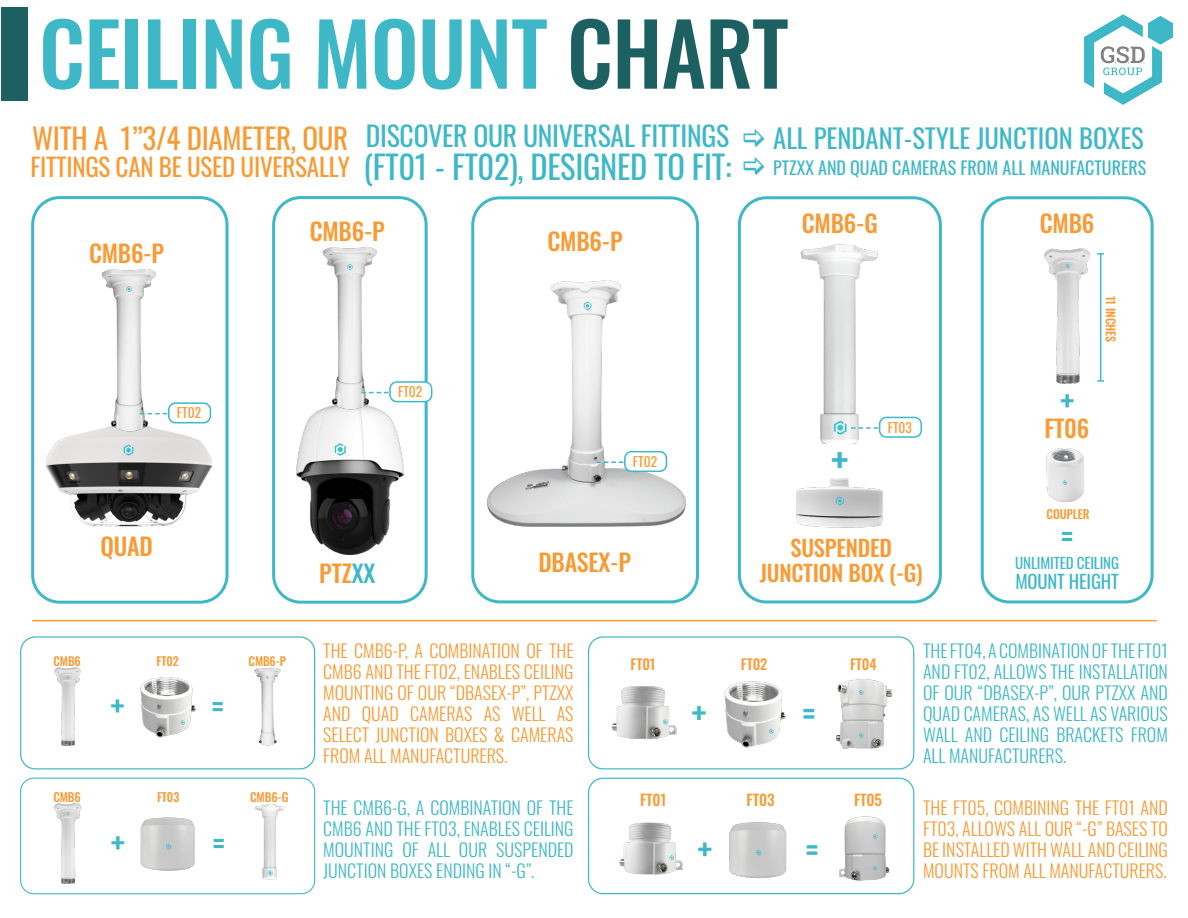
<style>
.page{position:relative;width:1188px;height:918px;background:#fff}
.page>*{position:absolute;margin:0;border:0;box-sizing:border-box;transform-origin:0 0}
.t1{font:500 85.5px "Oswald";letter-spacing:-.01em;color:#3eb8c7}
.t2{font:700 38.7px "Oswald";color:#3eb8c7}
.t3{font:700 33.9px "Oswald";color:#3eb8c7}
.t4{font:700 33.15px "Oswald";color:#3eb8c7}
.t5{font:32.7px "Oswald";letter-spacing:-.01em;color:#3eb8c7}
.t6{font:700 31.95px "Oswald";color:#3eb8c7}
.t7{font:700 31.65px "Oswald";color:#3eb8c7}
.t8{font:28.95px "Oswald";letter-spacing:-.01em;color:#f89b35}
.t9{font:27.75px "Oswald";letter-spacing:-.01em;color:#3eb8c7}
.t10{font:26.7px "Oswald";color:#3eb8c7}
.t11{font:25.2px "Oswald";letter-spacing:-.01em;color:#f89b35}
.t12{font:500 24px "Oswald";letter-spacing:-.01em;color:#f89b35}
.t13{font:500 22.5px/24.9px "Oswald";letter-spacing:-.01em;color:#f89b35;text-align:center}
.t14{font:18.75px "Oswald";letter-spacing:-.01em;color:#3eb8c7}
.t15{font:300 18px/21px "Oswald";color:#f89b35;text-align:justify}
.t16{font:300 18px/21px "Oswald";color:#3eb8c7;text-align:justify}
.t17{font:18px "Oswald";color:#3eb8c7}
.t18{font:500 15.15px "Oswald";letter-spacing:-.01em;color:#f89b35}
.t19{font:15px "Oswald";letter-spacing:-.01em;color:#3eb8c7}
.t20{font:500 14.25px "Oswald";letter-spacing:-.01em;color:#f89b35}
.t21{font:13.5px "Oswald";color:#f89b35}
.t22{font:500 12.15px "Oswald";letter-spacing:-.01em;color:#f89b35}
.t23{font:500 12px "Oswald";letter-spacing:-.01em;color:#f89b35}
.s1{color:#1c6062}
.s2{color:#3eb8c7}
</style>
<div class="page">
<img style="left:1084px;top:14px;width:89px;height:90px">
<div style="left:738px;top:196px;width:204px;height:407px;border:3px solid #3eb8c7;border-radius:27px"></div>
<img style="left:800px;top:244px;width:82px;height:200px">
<img style="left:796px;top:478px;width:87px;height:50px">
<svg style="left:836px;top:496px;width:8px;height:10px"></svg>
<img style="left:1046px;top:448px;width:38px;height:54px">
<img style="left:1044px;top:248px;width:58px;height:135px">
<div style="left:981px;top:196px;width:173px;height:407px;border:3px solid #3eb8c7;border-radius:27px"></div>
<img style="left:487px;top:280px;width:199px;height:247px">
<div style="left:471px;top:196px;width:228px;height:407px;border:3px solid #3eb8c7;border-radius:27px"></div>
<svg style="left:596px;top:461px;width:28px;height:2px"></svg>
<svg style="left:851px;top:427px;width:28px;height:2px"></svg>
<div style="left:625px;top:452px;width:41px;height:19px;background:#fff;border-radius:7px"></div>
<div style="left:624px;top:451px;width:43px;height:21px;border:1px solid #3eb8c7;border-radius:7px"></div>
<div style="left:880px;top:417px;width:41px;height:20px;background:#fff;border-radius:7px"></div>
<div style="left:879px;top:417px;width:43px;height:21px;border:1px solid #3eb8c7;border-radius:7px"></div>
<img style="left:297px;top:410px;width:106px;height:145px">
<img style="left:320px;top:247px;width:112px;height:163px">
<div style="left:272px;top:196px;width:156px;height:408px;border:3px solid #3eb8c7;border-radius:27px"></div>
<svg style="left:361px;top:392px;width:28px;height:1px"></svg>
<div style="left:390px;top:382px;width:42px;height:20px;background:#fff;border-radius:7px"></div>
<div style="left:389px;top:381px;width:43px;height:21px;border:1px solid #3eb8c7;border-radius:7px"></div>
<img style="left:46px;top:432px;width:165px;height:95px">
<svg style="left:47px;top:432px;width:66px;height:8px"></svg>
<img style="left:88px;top:269px;width:68px;height:163px">
<div style="left:31px;top:196px;width:198px;height:408px;border:3px solid #3eb8c7;border-radius:27px"></div>
<svg style="left:140px;top:404px;width:71px;height:36px"></svg>
<div style="left:169px;top:403px;width:41px;height:20px;background:#fff;border-radius:7px"></div>
<div style="left:168px;top:402px;width:43px;height:21px;border:1px solid #3eb8c7;border-radius:7px"></div>
<hr style="left:32px;top:620px;width:1125px;height:1px;background:#f89b35">
<hr style="left:1100px;top:254px;width:1px;height:127px;background:#3eb8c7">
<svg style="left:1097px;top:253px;width:7px;height:2px"></svg>
<svg style="left:1097px;top:380px;width:7px;height:2px"></svg>
<img style="left:254px;top:668px;width:27px;height:78px">
<img style="left:140px;top:677px;width:56px;height:61px">
<img style="left:54px;top:667px;width:27px;height:79px">
<div style="left:20px;top:636px;width:295px;height:133px;border:1px solid #3eb8c7;border-radius:15px"></div>
<img style="left:53px;top:804px;width:29px;height:79px">
<img style="left:255px;top:804px;width:30px;height:76px">
<img style="left:140px;top:817px;width:55px;height:54px">
<div style="left:20px;top:778px;width:295px;height:116px;border:1px solid #3eb8c7;border-radius:13px"></div>
<img style="left:619px;top:822px;width:64px;height:53px">
<img style="left:839px;top:816px;width:69px;height:75px">
<img style="left:729px;top:822px;width:58px;height:57px">
<div style="left:588px;top:778px;width:326px;height:116px;border:1px solid #3eb8c7;border-radius:15px"></div>
<img style="left:611px;top:686px;width:66px;height:54px">
<img style="left:836px;top:679px;width:57px;height:70px">
<img style="left:724px;top:681px;width:62px;height:67px">
<div style="left:588px;top:636px;width:326px;height:133px;border:1px solid #3eb8c7;border-radius:15px"></div>
<div style="left:1px;top:7px;width:27px;height:94px;background:#1c6062"></div>
<h1 class="t1" style="left:39px;top:19px;width:751px">CEILING MOUNT <span class="s1">CHART</span></h1>
<h3 class="t9" style="left:366px;top:124px;width:365px">DISCOVER OUR UNIVERSAL FITTINGS</h3>
<h3 class="t5" style="left:363px;top:153px;width:370px">(FT01 - FT02), DESIGNED TO FIT:</h3>
<h3 class="t8" style="left:32px;top:126px;width:318px">WITH A 1”3/4 DIAMETER, OUR</h3>
<h3 class="t11" style="left:31px;top:156px;width:321px">FITTINGS CAN BE USED UIVERSALLY</h3>
<h3 class="t10" style="left:773px;top:127px;width:372px">ALL PENDANT-STYLE JUNCTION BOXES</h3>
<p class="t17" style="left:773px;top:161px;width:375px">PTZXX AND QUAD CAMERAS FROM ALL MANUFACTURERS</p>
<h3 class="t12" style="left:89px;top:244px;width:77px">CMB6-P</h3>
<p class="t21" style="left:177px;top:407px;width:26px">FT02</p>
<h3 class="t12" style="left:101px;top:536px;width:54px">QUAD</h3>
<p class="t23" style="left:54px;top:656px;width:29px">CMB6</p>
<p class="t23" style="left:157px;top:656px;width:24px">FT02</p>
<p class="t23" style="left:249px;top:656px;width:39px">CMB6-P</p>
<h3 class="t7" style="left:111px;top:690px;width:16px">+</h3>
<h3 class="t7" style="left:211px;top:690px;width:16px">=</h3>
<p class="t22" style="left:53px;top:792px;width:29px">CMB6</p>
<p class="t22" style="left:157px;top:792px;width:24px">FT03</p>
<p class="t22" style="left:250px;top:792px;width:40px">CMB6-G</p>
<h3 class="t6" style="left:111px;top:827px;width:16px">+</h3>
<h3 class="t6" style="left:212px;top:827px;width:16px">=</h3>
<h3 class="t12" style="left:310px;top:221px;width:77px">CMB6-P</h3>
<p class="t21" style="left:398px;top:386px;width:26px">FT02</p>
<h3 class="t12" style="left:319px;top:563px;width:58px">PTZ<span class="s2">XX</span></h3>
<h3 class="t12" style="left:547px;top:232px;width:77px">CMB6-P</h3>
<p class="t21" style="left:633px;top:456px;width:26px">FT02</p>
<h3 class="t12" style="left:539px;top:552px;width:94px">DBASEX-P</h3>
<h3 class="t12" style="left:802px;top:213px;width:77px">CMB6-G</h3>
<h2 class="t2" style="left:831px;top:440px;width:19px">+</h2>
<p class="t21" style="left:888px;top:422px;width:26px">FT03</p>
<p class="t13" style="left:760px;top:538px;width:165px">SUSPENDED<br>JUNCTION BOX (-G)</p>
<h3 class="t12" style="left:1040px;top:213px;width:56px">CMB6</h3>
<p class="t22" style="left:1116px;top:296px;width:48px;rotate:90deg">11 INCHES</p>
<h3 class="t6" style="left:1060px;top:385px;width:16px">+</h3>
<h3 class="t12" style="left:1045px;top:419px;width:46px">FT06</h3>
<p class="t22" style="left:1047px;top:510px;width:44px">COUPLER</p>
<h3 class="t6" style="left:1060px;top:519px;width:16px">=</h3>
<p class="t19" style="left:1015px;top:557px;width:105px">UNLIMITED CEILING</p>
<p class="t14" style="left:1015px;top:573px;width:105px">MOUNT HEIGHT</p>
<p class="t15" style="left:323px;top:642px;width:252px">THE CMB6-P, A COMBINATION OF THE CMB6 AND THE FT02, ENABLES CEILING MOUNTING OF OUR “DBASEX-P”, PTZXX AND QUAD CAMERAS AS WELL AS SELECT JUNCTION BOXES &amp; CAMERAS FROM ALL MANUFACTURERS.</p>
<p class="t16" style="left:323px;top:799px;width:252px">THE CMB6-G, A COMBINATION OF THE CMB6 AND THE FT03, ENABLES CEILING MOUNTING OF ALL OUR SUSPENDED JUNCTION BOXES ENDING IN “-G”.</p>
<p class="t20" style="left:631px;top:658px;width:26px">FT01</p>
<p class="t20" style="left:741px;top:658px;width:28px">FT02</p>
<p class="t20" style="left:850px;top:658px;width:28px">FT04</p>
<h3 class="t3" style="left:692px;top:696px;width:17px">+</h3>
<h3 class="t3" style="left:801px;top:696px;width:17px">=</h3>
<p class="t18" style="left:640px;top:794px;width:28px">FT01</p>
<p class="t18" style="left:747px;top:794px;width:29px">FT03</p>
<p class="t18" style="left:854px;top:794px;width:29px">FT05</p>
<h3 class="t4" style="left:697px;top:832px;width:16px">+</h3>
<h3 class="t4" style="left:805px;top:832px;width:16px">=</h3>
<p class="t16" style="left:923px;top:641px;width:246px">THE FT04, A COMBINATION OF THE FT01<br>AND FT02, ALLOWS THE INSTALLATION OF OUR “DBASEX-P”, OUR PTZXX AND QUAD CAMERAS, AS WELL AS VARIOUS WALL AND CEILING BRACKETS FROM ALL MANUFACTURERS.</p>
<p class="t15" style="left:923px;top:799px;width:246px">THE FT05, COMBINING THE FT01 AND FT03, ALLOWS ALL OUR “-G” BASES TO BE INSTALLED WITH WALL AND CEILING MOUNTS FROM ALL MANUFACTURERS.</p>
</div>
